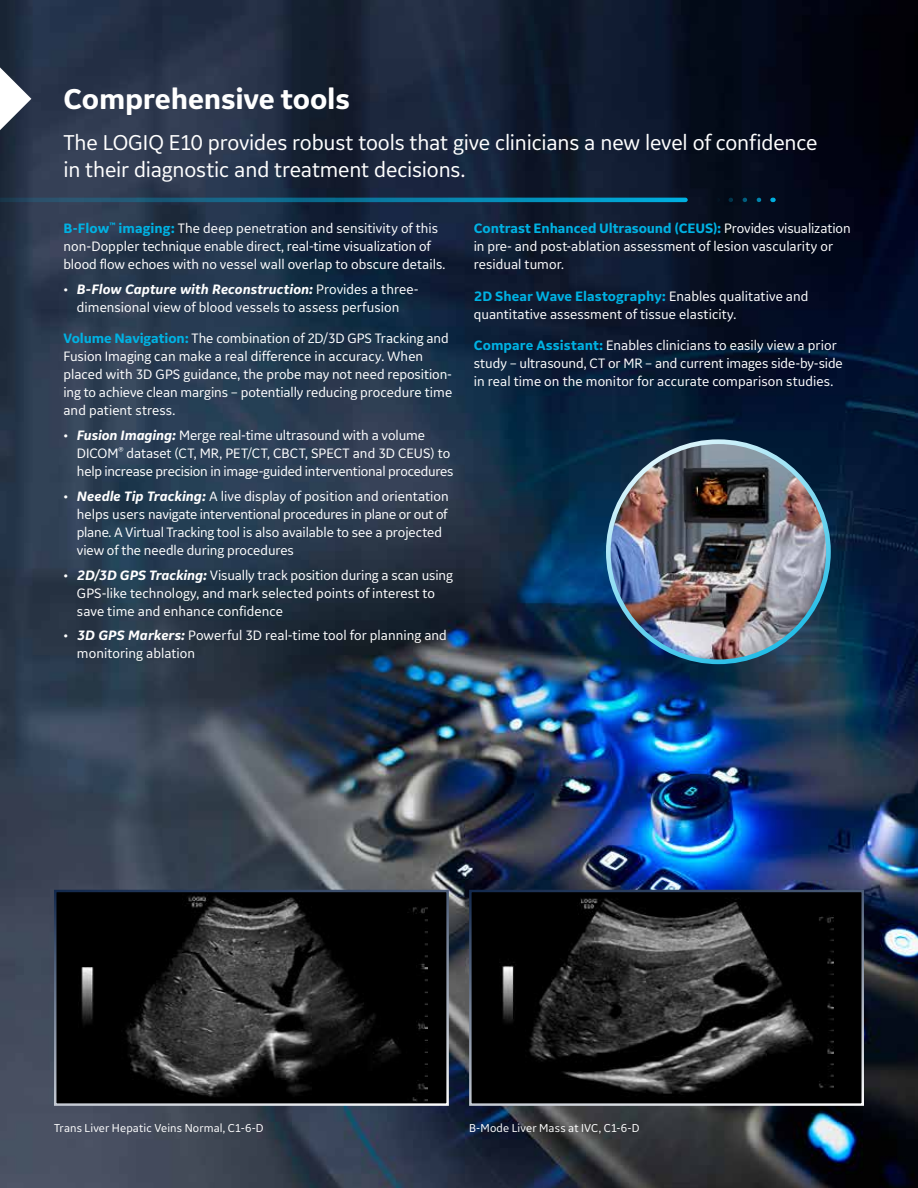
<style>
.page{position:relative;width:918px;height:1188px;background:#fff}
.page>*{position:absolute;margin:0;border:0;box-sizing:border-box;transform-origin:0 0}
.t1{font:700 30px "GE Inspira Sans";letter-spacing:-.005em;color:#fff}
.t2{font:22.5px/27px "GE Inspira Sans";letter-spacing:-.01em;color:#fff}
.t3{font:14.25px/18px "GE Inspira Sans";color:#fff}
.t4{font:12px "GE Inspira Sans";letter-spacing:.01em;color:#fff}
.s1{font-weight:700;color:#00b2e3}
.s2{font-weight:700;font-style:italic}
</style>
<div class="page">
<img style="left:0;top:0;width:918px;height:1188px">
<svg style="left:0;top:198px;width:686px;height:4px;background:#0f769b"></svg>
<svg style="left:731px;top:198px;width:35px;height:4px"></svg>
<div style="left:55px;top:891px;width:393px;height:214px;background:#000"></div>
<img style="left:81px;top:896px;width:346px;height:206px">
<div style="left:54px;top:890px;width:395px;height:216px;border:2px solid #fff"></div>
<div style="left:470px;top:891px;width:393px;height:214px;background:#000"></div>
<img style="left:502px;top:898px;width:332px;height:196px">
<div style="left:469px;top:890px;width:395px;height:216px;border:2px solid #fff"></div>
<svg style="left:0;top:67px;width:31px;height:63px"></svg>
<img style="left:608px;top:442px;width:220px;height:220px">
<div style="left:606px;top:439px;width:225px;height:225px;border:5px solid #fff;border-radius:50%"></div>
<img style="left:0;top:622px;width:14px;height:49px">
<img style="left:0;top:301px;width:44px;height:321px">
<h1 class="t1" style="left:63px;top:81px;width:288px">Comprehensive tools</h1>
<h2 class="t2" style="left:63px;top:128px;width:756px">The LOGIQ E10 provides robust tools that give clinicians a new level of confidence in their diagnostic and treatment decisions.</h2>
<p class="t3" style="left:63px;top:219px;width:384px"><span class="s1">B-Flow</span><sup>™</sup> <span class="s1">imaging:</span> The deep penetration and sensitivity of this non-Doppler technique enable direct, real-time visualization of blood flow echoes with no vessel wall overlap to obscure details.</p>
<p class="t3" style="left:63px;top:280px;width:357px;text-align:center">• <span class="s2">B-Flow Capture with Reconstruction:</span> Provides a three&shy;dimensional view of blood vessels to assess perfusion</p>
<p class="t3" style="left:63px;top:329px;width:390px"><span class="s1">Volume Navigation:</span> The combination of 2D/3D GPS Tracking and Fusion Imaging can make a real difference in accuracy. When placed with 3D GPS guidance, the probe may not need reposition&shy;ing to achieve clean margins – potentially reducing procedure time and patient stress.</p>
<p class="t3" style="left:77px;top:426px;width:378px;text-indent:-13px">• <span class="s2">Fusion Imaging:</span> Merge real-time ultrasound with a volume<br>DICOM<sup>®</sup> dataset (CT, MR, PET/CT, CBCT, SPECT and 3D CEUS) to help increase precision in image-guided interventional procedures</p>
<p class="t3" style="left:77px;top:487px;width:374px;text-indent:-13px">• <span class="s2">Needle Tip Tracking:</span> A live display of position and orientation helps users navigate interventional procedures in plane or out of plane. A Virtual Tracking tool is also available to see a projected view of the needle during procedures</p>
<p class="t3" style="left:77px;top:565px;width:378px;text-indent:-13px">• <span class="s2">2D/3D GPS Tracking:</span> Visually track position during a scan using<br>GPS-like technology, and mark selected points of interest to save time and enhance confidence</p>
<p class="t3" style="left:77px;top:626px;width:372px;text-indent:-13px">• <span class="s2">3D GPS Markers:</span> Powerful 3D real-time tool for planning and monitoring ablation</p>
<p class="t3" style="left:474px;top:219px;width:378px"><span class="s1">Contrast Enhanced Ultrasound (CEUS):</span> Provides visualization in pre- and post-ablation assessment of lesion vascularity or residual tumor.</p>
<p class="t3" style="left:474px;top:286px;width:336px"><span class="s1">2D Shear Wave Elastography:</span> Enables qualitative and quantitative assessment of tissue elasticity.</p>
<p class="t3" style="left:474px;top:336px;width:371px"><span class="s1">Compare Assistant:</span> Enables clinicians to easily view a prior study – ultrasound, CT or MR – and current images side-by-side in real time on the monitor for accurate comparison studies.</p>
<p class="t4" style="left:54px;top:1121px;width:211px">Trans Liver Hepatic Veins Normal, C1-6-D</p>
<p class="t4" style="left:469px;top:1121px;width:172px">B-Mode Liver Mass at IVC, C1-6-D</p>
</div>
